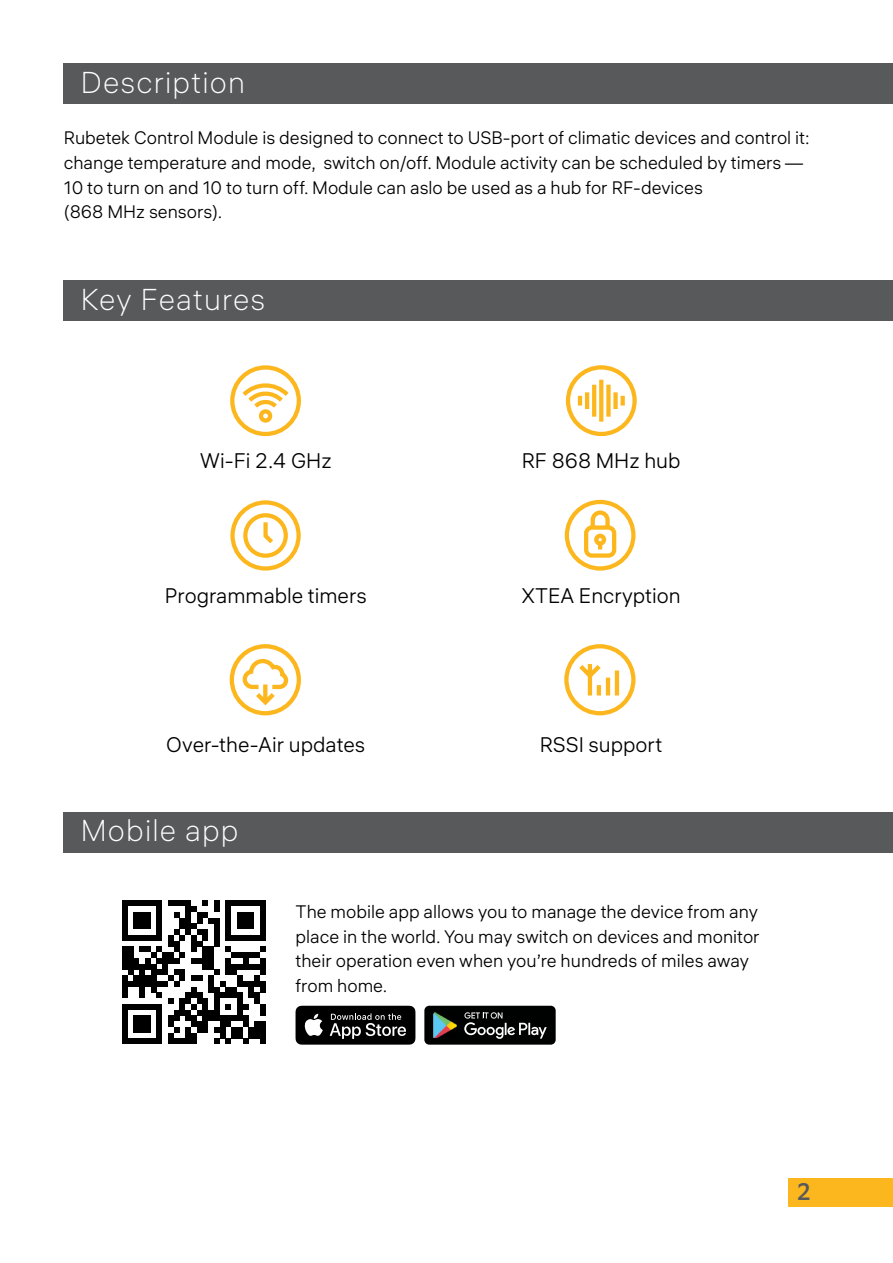
<style>
.page{position:relative;width:893px;height:1263px;background:#fff}
.page>*{position:absolute;margin:0;border:0;box-sizing:border-box;transform-origin:0 0}
.t1{font:30px "ALS Hauss VF";letter-spacing:.04em;color:#fff}
.t2{font:semi-condensed 24px "ALS Direct";color:#58595b}
.t3{font:21px "ALS Hauss VF";color:#000}
.t4{font:18px/24.6px "ALS Hauss VF";color:#000}
</style>
<div class="page">
<div style="left:788px;top:1178px;width:105px;height:28px;background:#fdb71e"></div>
<div style="left:64px;top:64px;width:829px;height:40px;background:#58595b"></div>
<div style="left:64px;top:281px;width:829px;height:40px;background:#58595b"></div>
<svg style="left:565px;top:365px;width:72px;height:72px"></svg>
<svg style="left:230px;top:365px;width:71px;height:72px"></svg>
<svg style="left:564px;top:499px;width:72px;height:72px"></svg>
<svg style="left:230px;top:500px;width:71px;height:71px"></svg>
<svg style="left:122px;top:900px;width:144px;height:144px"></svg>
<svg style="left:296px;top:1006px;width:119px;height:39px;background:#2c2c2c"></svg>
<div style="left:424px;top:1006px;width:132px;height:39px;background:#000101;border-radius:5px"></div>
<svg style="left:464px;top:1012px;width:83px;height:27px"></svg>
<img style="left:434px;top:1013px;width:23px;height:25px">
<div style="left:64px;top:812px;width:829px;height:40px;background:#58595b"></div>
<svg style="left:229px;top:644px;width:72px;height:72px"></svg>
<svg style="left:564px;top:644px;width:72px;height:72px"></svg>
<h1 class="t1" style="left:81px;top:64px;width:166px">Description</h1>
<p class="t4" style="left:64px;top:126px;width:747px">Rubetek Control Module is designed to connect to USB-port of climatic devices and control it: change temperature and mode, switch on/off. Module activity can be scheduled by timers — 10 to turn on and 10 to turn off. Module can aslo be used as a hub for RF‑devices<br>(868 MHz sensors).</p>
<h1 class="t1" style="left:81px;top:281px;width:186px">Key Features</h1>
<p class="t3" style="left:200px;top:448px;width:133px">Wi-Fi 2.4 GHz</p>
<p class="t3" style="left:522px;top:448px;width:160px">RF 868 MHz hub</p>
<p class="t3" style="left:165px;top:582px;width:203px">Programmable timers</p>
<p class="t3" style="left:522px;top:582px;width:161px">XTEA Encryption</p>
<p class="t3" style="left:166px;top:732px;width:200px">Over-the-Air updates</p>
<h1 class="t1" style="left:81px;top:812px;width:159px">Mobile app</h1>
<p class="t3" style="left:540px;top:732px;width:124px">RSSI support</p>
<p class="t4" style="left:296px;top:899px;width:466px">The mobile app allows you to manage the device from any place in the world. You may switch on devices and monitor their operation even when you’re hundreds of miles away from home.</p>
<h2 class="t2" style="left:797px;top:1178px;width:16px">2</h2>
</div>
